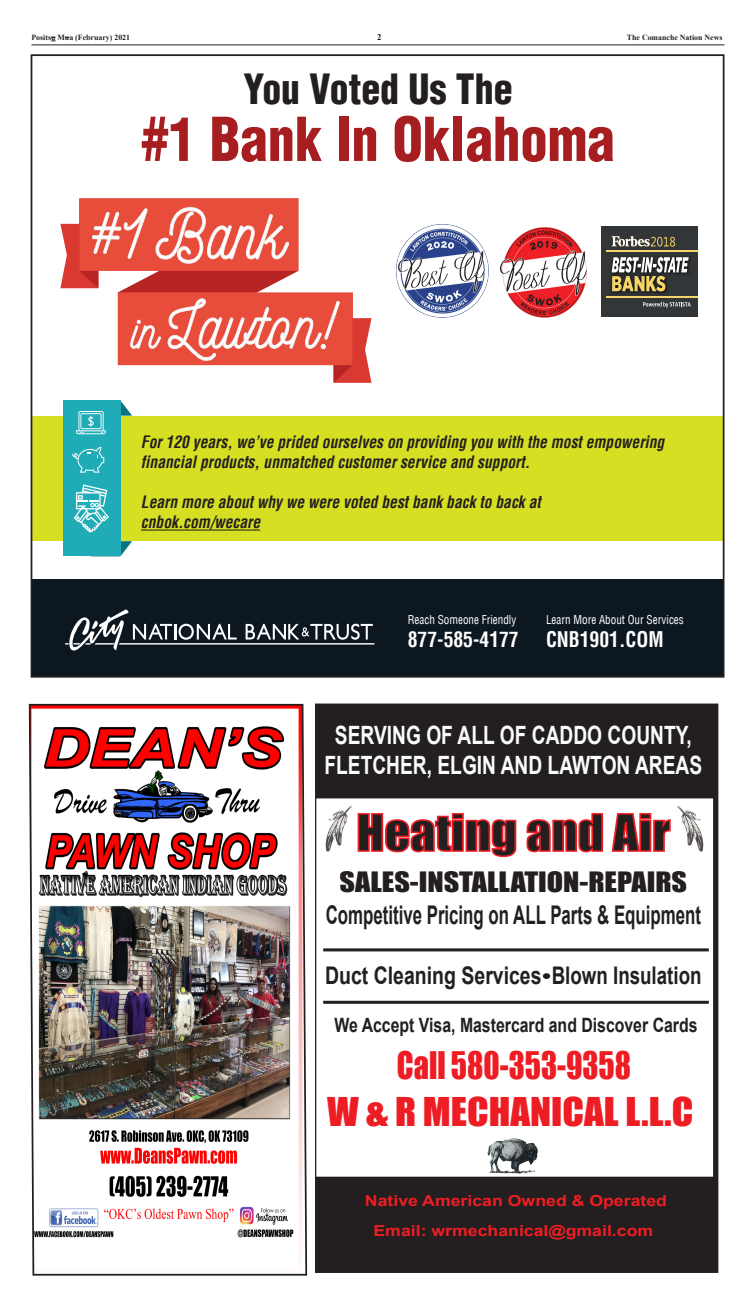
<style>
.page{position:relative;width:756px;height:1308px;background:#fff}
.page>*{position:absolute;margin:0;border:0;box-sizing:border-box;transform-origin:0 0}
.t1{font:900 condensed 58.98px "Helvetica LT";color:#a71e21;scale:.93 1}
.t2{font:47.07px "Impact";color:#231f20;scale:1.07 1}
.t3{font:900 condensed 40.69px "Helvetica LT";color:#231f20;scale:.93 1}
.t4{font:36.4px "Impact";color:#ee1d23;scale:1.07 1}
.t5{font:34.91px "Impact";color:#ee1d23;scale:.87 1}
.t6{font:700 25.81px "Arial";color:#231f20;scale:.65 1}
.t7{font:25.81px "Impact";color:#231f20;scale:1.17 1}
.t8{font:700 25.2px/30.2px "Arial";color:#fafbfb;text-align:center;scale:.76 1}
.t9{font:700 24.24px "Arial";color:#231f20;scale:.8 1}
.t10{font:700 condensed 21.09px "Helvetica LT";color:#fff;scale:.93 1}
.t11{font:700 19.69px "Arial";color:#231f20;scale:.8 1}
.t12{font:italic 700 condensed 16.71px/20.1px "Helvetica LT";color:#231f20;scale:.93 1}
.t13{font:700 15.14px/30.4px "Arial";color:#ee1d23;text-align:center;scale:1.17 1}
.t14{font:condensed 11.99px "Helvetica LT";color:#fff;scale:.93 1}
.t15{font:700 8.75px "Times New Roman";color:#231f20}
.t16{font:700 7.88px "Times New Roman";color:#231f20}
</style>
<div class="page">
<hr style="left:32px;top:44px;width:692px;height:1px;background:#231f20">
<svg style="left:316px;top:704px;width:402px;height:568px"></svg>
<div style="left:316px;top:705px;width:398px;height:93px;background:#231f20"></div>
<svg style="left:543px;top:973px;width:7px;height:5px"></svg>
<svg style="left:357px;top:812px;width:160px;height:45px"></svg>
<svg style="left:525px;top:812px;width:79px;height:41px"></svg>
<svg style="left:611px;top:806px;width:61px;height:46px"></svg>
<img style="left:487px;top:1134px;width:54px;height:40px">
<img style="left:325px;top:805px;width:27px;height:46px">
<hr style="left:323px;top:1000px;width:386px;height:3px;background:#231f20">
<img style="left:676px;top:805px;width:27px;height:46px">
<hr style="left:323px;top:948px;width:386px;height:3px;background:#231f20">
<div style="left:316px;top:1176px;width:400px;height:93px;background:#231f20"></div>
<img style="left:28px;top:703px;width:280px;height:573px">
<img style="left:499px;top:227px;width:88px;height:91px">
<div style="left:31px;top:579px;width:693px;height:97px;background:#0d1720"></div>
<svg style="left:65px;top:609px;width:309px;height:41px"></svg>
<div style="left:32px;top:416px;width:692px;height:125px;background:#d6df21"></div>
<hr style="left:141px;top:529px;width:119px;height:1px;background:#231f20">
<svg style="left:60px;top:198px;width:312px;height:185px"></svg>
<svg style="left:120px;top:541px;width:12px;height:15px"></svg>
<div style="left:63px;top:400px;width:57px;height:156px;background:#1facb7"></div>
<svg style="left:72px;top:447px;width:32px;height:25px"></svg>
<svg style="left:76px;top:400px;width:56px;height:34px"></svg>
<svg style="left:74px;top:484px;width:35px;height:48px"></svg>
<img style="left:396px;top:224px;width:93px;height:94px">
<div style="left:601px;top:227px;width:97px;height:90px;background:#333638"></div>
<hr style="left:606px;top:296px;width:92px;height:2px;background:#f6d467">
<hr style="left:606px;top:250px;width:92px;height:2px;background:#f6d467">
<svg style="left:612px;top:236px;width:63px;height:10px"></svg>
<svg style="left:643px;top:302px;width:48px;height:6px"></svg>
<img style="left:611px;top:258px;width:79px;height:36px">
<svg style="left:612px;top:257px;width:77px;height:34px"></svg>
<p class="t16" style="left:32px;top:32px;width:100px">Positsu Mua (February) 2021</p>
<p class="t15" style="left:377px;top:31px;width:6px">2</p>
<p class="t16" style="left:627px;top:32px;width:97px">The Comanche Nation News</p>
<p class="t3" style="left:243px;top:63px;width:291px">You Voted Us The</p>
<p class="t1" style="left:141px;top:102px;width:511px">#1 Bank In Oklahoma</p>
<p class="t12" style="left:141px;top:431px;width:564px">For 120 years, we’ve prided ourselves on providing you with the most empowering financial products, unmatched customer service and support.</p>
<p class="t12" style="left:141px;top:492px;width:431px">Learn more about why we were voted best bank back to back at cnbok.com/wecare</p>
<p class="t14" style="left:408px;top:611px;width:118px">Reach Someone Friendly</p>
<p class="t14" style="left:546px;top:611px;width:150px">Learn More About Our Services</p>
<p class="t10" style="left:408px;top:625px;width:121px">877-585-4177</p>
<p class="t10" style="left:546px;top:625px;width:128px">CNB1901.COM</p>
<p class="t8" style="left:324px;top:720px;width:499px">SERVING OF ALL OF CADDO COUNTY,<br>FLETCHER, ELGIN AND LAWTON AREAS</p>
<p class="t2" style="left:356px;top:796px;width:295px">Heating and Air</p>
<p class="t7" style="left:340px;top:861px;width:299px">SALES-INSTALLATION-REPAIRS</p>
<p class="t6" style="left:326px;top:896px;width:579px">Competitive Pricing on ALL Parts &amp; Equipment</p>
<p class="t9" style="left:325px;top:958px;width:472px">Duct Cleaning Services Blown Insulation</p>
<p class="t11" style="left:334px;top:1010px;width:455px">We Accept Visa, Mastercard and Discover Cards</p>
<p class="t5" style="left:397px;top:1037px;width:271px">Call 580-353-9358</p>
<p class="t4" style="left:327px;top:1083px;width:344px">W &amp; R MECHANICAL L.L.C</p>
<p class="t13" style="left:365px;top:1185px;width:260px">Native American Owned &amp; Operated<br>Email: wrmechanical@gmail.com</p>
</div>
